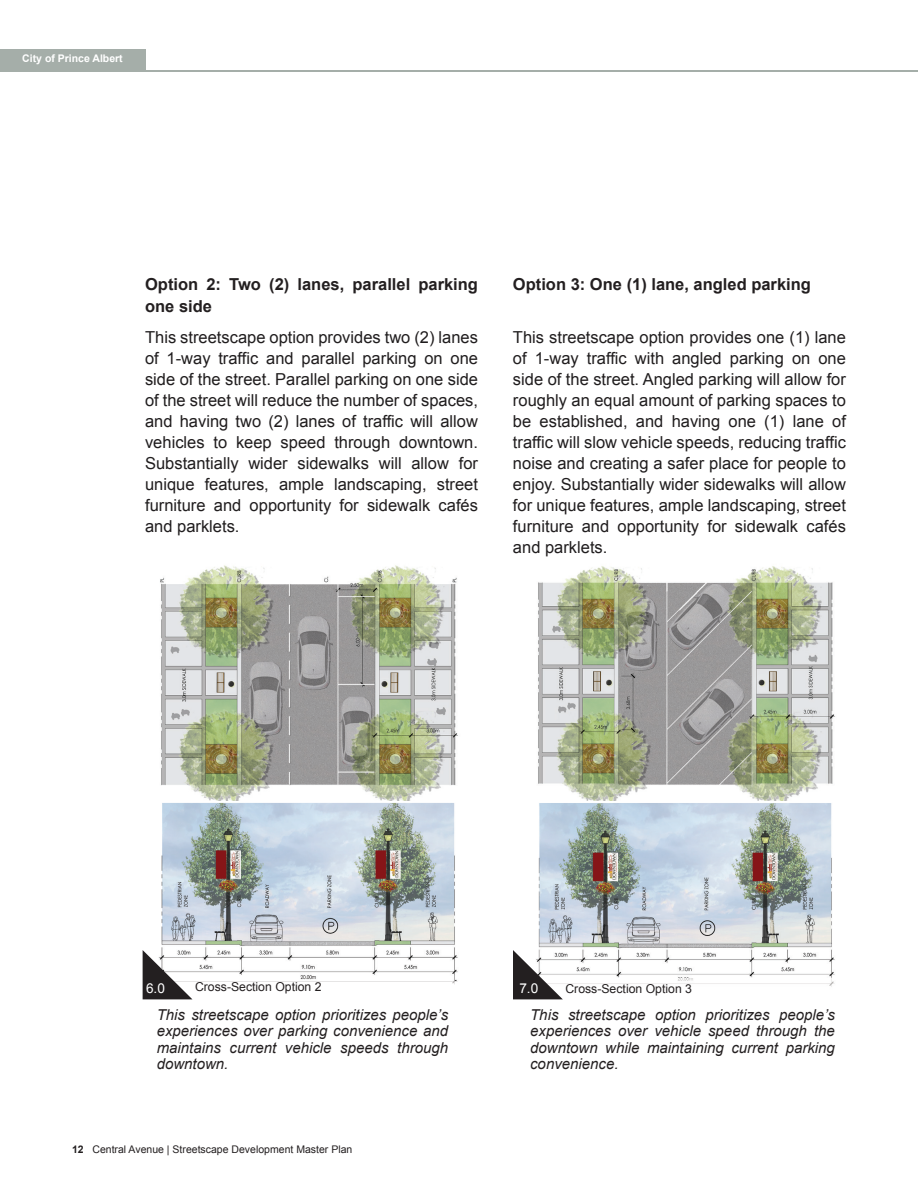
<style>
.page{position:relative;width:918px;height:1188px;background:#fff}
.page>*{position:absolute;margin:0;border:0;box-sizing:border-box;transform-origin:0 0}
.t1{font:16.5px/21px "Arial";color:#201d1e;text-align:justify}
.t2{font:700 16.5px/22.5px "Arial";color:#231f20}
.t3{font:italic 15px/16.5px "Arial";color:#231f20;text-align:justify}
.t4{font:13.65px "Arial";color:#fff}
.t5{font:12.3px "Arial";color:#231f20}
.t6{font:10.5px "Arial";color:#231f20}
.t7{font:700 10.5px "Arial";color:#fff}
.s1{font-weight:700}
</style>
<div class="page">
<img style="left:160px;top:565px;width:298px;height:235px">
<img style="left:538px;top:566px;width:297px;height:234px">
<img style="left:153px;top:803px;width:302px;height:197px">
<img style="left:530px;top:803px;width:302px;height:197px">
<svg style="left:513px;top:950px;width:322px;height:49px"></svg>
<svg style="left:143px;top:950px;width:315px;height:49px"></svg>
<div style="left:0;top:49px;width:145px;height:22px;background:#a5aea9"></div>
<hr style="left:0;top:71px;width:918px;height:1px;background:#a5aea9">
<p class="t7" style="left:22px;top:51px;width:102px">City of Prince Albert</p>
<p class="t2" style="left:145px;top:273px;width:334px">Option 2: Two (2) lanes, parallel parking one side</p>
<p class="t1" style="left:145px;top:327px;width:334px">This streetscape option provides two (2) lanes of 1-way traffic and parallel parking on one side of the street. Parallel parking on one side of the street will reduce the number of spaces, and having two (2) lanes of traffic will allow vehicles to keep speed through downtown.<br>Substantially wider sidewalks will allow for unique features, ample landscaping, street furniture and opportunity for sidewalk cafés and parklets.</p>
<p class="t2" style="left:513px;top:273px;width:299px">Option 3: One (1) lane, angled parking</p>
<p class="t1" style="left:513px;top:326px;width:334px">This streetscape option provides one (1) lane of 1-way traffic with angled parking on one side of the street. Angled parking will allow for roughly an equal amount of parking spaces to be established, and having one (1) lane of traffic will slow vehicle speeds, reducing traffic noise and creating a safer place for people to enjoy. Substantially wider sidewalks will allow for unique features, ample landscaping, street furniture and opportunity for sidewalk cafés and parklets.</p>
<p class="t4" style="left:146px;top:980px;width:20px">6.0</p>
<p class="t5" style="left:195px;top:979px;width:128px">Cross-Section Option 2</p>
<p class="t4" style="left:519px;top:980px;width:20px">7.0</p>
<p class="t5" style="left:565px;top:981px;width:128px">Cross-Section Option 3</p>
<p class="t3" style="left:157px;top:1006px;width:293px">This streetscape option prioritizes people’s experiences over parking convenience and maintains current vehicle speeds through downtown.</p>
<p class="t3" style="left:530px;top:1006px;width:306px">This streetscape option prioritizes people’s experiences over vehicle speed through the downtown while maintaining current parking convenience.</p>
<p class="t6" style="left:72px;top:1143px;width:282px"><span class="s1">12</span> Central Avenue | Streetscape Development Master Plan</p>
</div>
